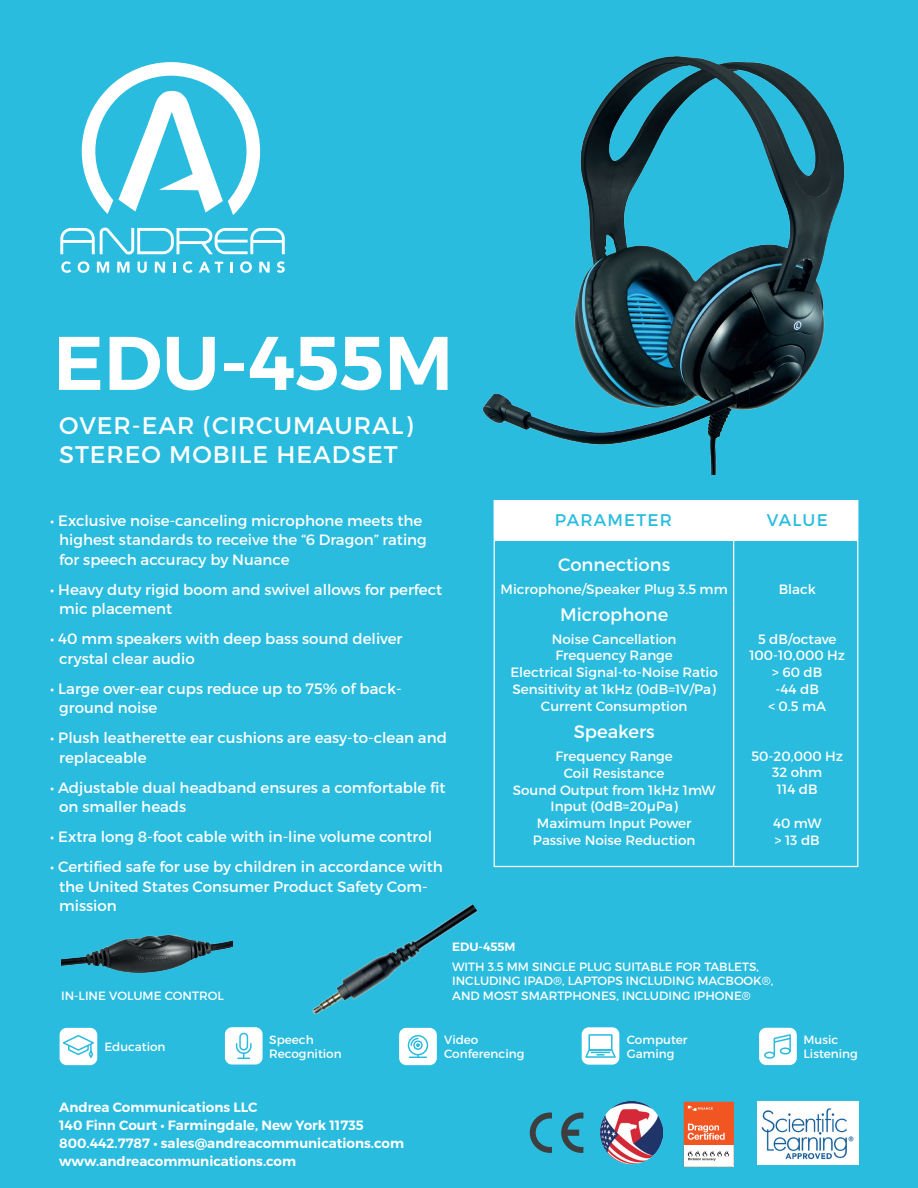
<style>
.page{position:relative;width:918px;height:1188px;background:#29bcdf}
.page>*{position:absolute;margin:0;border:0;box-sizing:border-box;transform-origin:0 0}
.t1{font:600 75.75px "Montserrat";color:#fff}
.t2{font:24px/28.8px "Montserrat";letter-spacing:.04em;color:#fff}
.t3{font:18px "Montserrat";color:#fff}
.t4{font:16.95px "Montserrat";letter-spacing:.07em;color:#29bcdf}
.t5{font:15px/19.5px "Montserrat";color:#fff}
.t6{font:13.5px/16.8px "Montserrat";color:#fff;text-align:center}
.t7{font:600 13.5px/18px "Montserrat";color:#fff}
.t8{font:12px/14.4px "Montserrat";color:#fff}
.t9{font:600 12px "Montserrat";color:#fff}
</style>
<div class="page">
<hr style="left:733px;top:501px;width:1px;height:366px;background:#fff">
<div style="left:494px;top:500px;width:364px;height:41px;background:#fff"></div>
<svg style="left:61px;top:261px;width:10px;height:12px"></svg>
<svg style="left:78px;top:261px;width:11px;height:12px"></svg>
<svg style="left:97px;top:262px;width:12px;height:11px"></svg>
<svg style="left:117px;top:262px;width:13px;height:11px"></svg>
<svg style="left:138px;top:262px;width:9px;height:11px"></svg>
<svg style="left:155px;top:262px;width:10px;height:11px"></svg>
<svg style="left:173px;top:262px;width:2px;height:11px"></svg>
<svg style="left:183px;top:261px;width:10px;height:12px"></svg>
<svg style="left:199px;top:262px;width:24px;height:11px"></svg>
<svg style="left:230px;top:262px;width:3px;height:11px"></svg>
<svg style="left:240px;top:261px;width:12px;height:12px"></svg>
<svg style="left:259px;top:262px;width:11px;height:11px"></svg>
<svg style="left:277px;top:261px;width:8px;height:12px"></svg>
<svg style="left:60px;top:228px;width:225px;height:27px"></svg>
<svg style="left:81px;top:62px;width:180px;height:153px"></svg>
<img style="left:482px;top:56px;width:363px;height:419px">
<img style="left:61px;top:934px;width:172px;height:39px">
<img style="left:312px;top:904px;width:166px;height:127px">
<div style="left:400px;top:1029px;width:36px;height:35px;background:#fff;border-radius:6px"></div>
<div style="left:399px;top:1028px;width:38px;height:37px;border:1px solid #fff;border-radius:6px"></div>
<div style="left:408px;top:1035px;width:20px;height:20px;border:2px solid #29bcdf;border-radius:50%"></div>
<div style="left:413px;top:1040px;width:10px;height:10px;border:2px solid #29bcdf;border-radius:50%"></div>
<svg style="left:410px;top:1055px;width:16px;height:3px"></svg>
<svg style="left:410px;top:1037px;width:10px;height:10px"></svg>
<div style="left:760px;top:1028px;width:36px;height:36px;background:#fff;border-radius:6px"></div>
<div style="left:759px;top:1028px;width:38px;height:37px;border:1px solid #fff;border-radius:6px"></div>
<div style="left:764px;top:1052px;width:11px;height:7px;border:2px solid #29bcdf;border-radius:50%"></div>
<svg style="left:773px;top:1034px;width:18px;height:23px"></svg>
<div style="left:60px;top:1029px;width:37px;height:35px;background:#fff;border-radius:6px"></div>
<div style="left:60px;top:1028px;width:37px;height:37px;border:1px solid #fff;border-radius:6px"></div>
<svg style="left:60px;top:1034px;width:37px;height:27px"></svg>
<div style="left:226px;top:1028px;width:36px;height:36px;background:#fff;border-radius:6px"></div>
<div style="left:225px;top:1027px;width:38px;height:38px;border:1px solid #fff;border-radius:6px"></div>
<div style="left:239px;top:1033px;width:9px;height:18px;border:2px solid #29bcdf;border-radius:4px"></div>
<svg style="left:235px;top:1042px;width:17px;height:17px"></svg>
<div style="left:582px;top:1028px;width:37px;height:36px;background:#fff;border-radius:6px"></div>
<div style="left:582px;top:1027px;width:37px;height:38px;border:1px solid #fff;border-radius:6px"></div>
<div style="left:588px;top:1034px;width:25px;height:17px;border:2px solid #29bcdf"></div>
<svg style="left:585px;top:1048px;width:31px;height:10px"></svg>
<svg style="left:530px;top:1113px;width:22px;height:40px"></svg>
<svg style="left:561px;top:1113px;width:22px;height:40px"></svg>
<img style="left:758px;top:1101px;width:100px;height:63px">
<img style="left:600px;top:1102px;width:63px;height:62px">
<svg style="left:684px;top:1102px;width:49px;height:64px"></svg>
<h1 class="t1" style="left:53px;top:316px;width:402px">EDU-455M</h1>
<h2 class="t2" style="left:59px;top:411px;width:355px">OVER-EAR (CIRCUMAURAL)<br>STEREO MOBILE HEADSET</h2>
<p class="t5" style="left:59px;top:510px;width:369px;text-indent:-9px">• Exclusive noise-canceling microphone meets the highest standards to receive the “6 Dragon” rating for speech accuracy by Nuance</p>
<p class="t5" style="left:59px;top:579px;width:385px;text-indent:-9px">• Heavy duty rigid boom and swivel allows for perfect mic placement</p>
<p class="t5" style="left:59px;top:629px;width:345px;text-indent:-9px">• 40 mm speakers with deep bass sound deliver crystal clear audio</p>
<p class="t5" style="left:59px;top:678px;width:344px;text-indent:-9px">• Large over-ear cups reduce up to 75% of back&shy;ground noise</p>
<p class="t5" style="left:59px;top:728px;width:389px;text-indent:-9px">• Plush leatherette ear cushions are easy-to-clean and replaceable</p>
<p class="t5" style="left:59px;top:777px;width:388px;text-indent:-9px">• Adjustable dual headband ensures a comfortable fit on smaller heads</p>
<p class="t5" style="left:50px;top:827px;width:384px">• Extra long 8-foot cable with in-line volume control</p>
<p class="t5" style="left:59px;top:857px;width:385px;text-indent:-9px">• Certified safe for use by children in accordance with the United States Consumer Product Safety Com&shy;mission</p>
<p class="t4" style="left:555px;top:510px;width:118px">PARAMETER</p>
<p class="t4" style="left:767px;top:509px;width:62px">VALUE</p>
<p class="t3" style="left:558px;top:554px;width:114px">Connections</p>
<p class="t6" style="left:501px;top:580px;width:229px">Microphone/Speaker Plug 3.5 mm</p>
<p class="t3" style="left:560px;top:604px;width:110px">Microphone</p>
<p class="t6" style="left:510px;top:630px;width:209px">Noise Cancellation<br>Frequency Range<br>Electrical Signal-to-Noise Ratio<br>Sensitivity at 1kHz (0dB=1V/Pa)<br>Current Consumption</p>
<p class="t3" style="left:574px;top:721px;width:82px">Speakers</p>
<p class="t6" style="left:513px;top:748px;width:204px">Frequency Range<br>Coil Resistance<br>Sound Output from 1kHz 1mW<br>Input (0dB=20µPa)<br>Maximum Input Power<br>Passive Noise Reduction</p>
<p class="t6" style="left:779px;top:580px;width:39px">Black</p>
<p class="t6" style="left:749px;top:630px;width:97px">5 dB/octave<br>100-10,000 Hz &gt; 60 dB<br>-44 dB<br>&lt; 0.5 mA</p>
<p class="t6" style="left:751px;top:747px;width:93px">50-20,000 Hz<br>32 ohm<br>114 dB</p>
<p class="t6" style="left:773px;top:815px;width:50px;text-align:left">40 mW &gt; 13 dB</p>
<p class="t9" style="left:452px;top:940px;width:65px">EDU-455M</p>
<p class="t8" style="left:452px;top:959px;width:323px">WITH 3.5 MM SINGLE PLUG SUITABLE FOR TABLETS,<br>INCLUDING IPAD®, LAPTOPS INCLUDING MACBOOK®,</p>
<p class="t8" style="left:61px;top:988px;width:164px">IN-LINE VOLUME CONTROL</p>
<p class="t8" style="left:452px;top:988px;width:300px">AND MOST SMARTPHONES, INCLUDING IPHONE®</p>
<p class="t8" style="left:444px;top:1032px;width:82px">Video<br>Conferencing</p>
<p class="t8" style="left:804px;top:1032px;width:56px">Music<br>Listening</p>
<p class="t8" style="left:104px;top:1040px;width:63px">Education</p>
<p class="t8" style="left:269px;top:1032px;width:74px">Speech<br>Recognition</p>
<p class="t8" style="left:627px;top:1032px;width:62px">Computer<br>Gaming</p>
<p class="t7" style="left:59px;top:1098px;width:346px">Andrea Communications LLC<br>140 Finn Court • Farmingdale, New York 11735<br>800.442.7787 • sales@andreacommunications.com www.andreacommunications.com</p>
</div>
